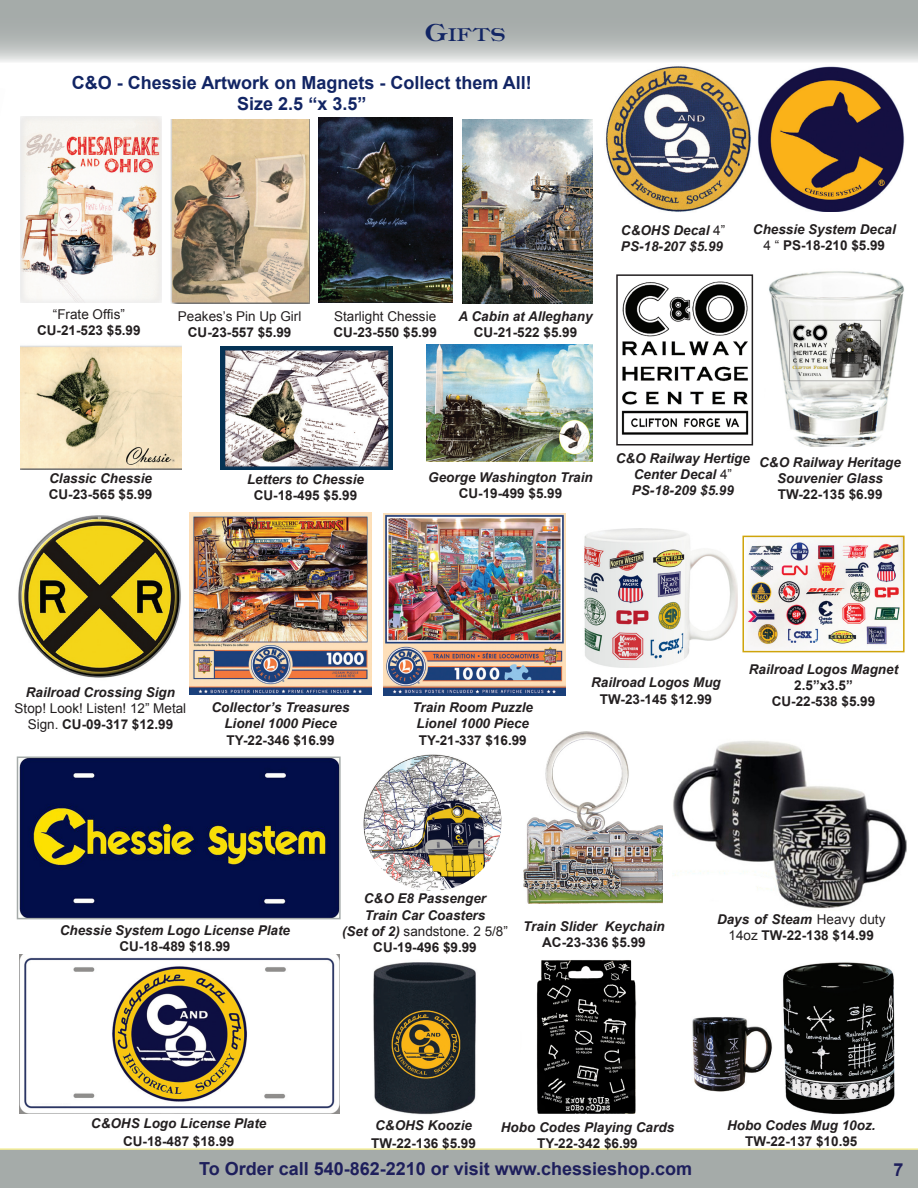
<style>
.page{position:relative;width:918px;height:1188px;background:#fff}
.page>*{position:absolute;margin:0;border:0;box-sizing:border-box;transform-origin:0 0}
.t1{font:25.5px "Chesapeake Roman";color:#122564}
.t2{font:700 18px/21.6px "Arial";color:#122564;text-align:center}
.t3{font:700 18px "Arial";color:#1e1f5c}
.t4{font:italic 700 13.5px/16.2px "Arial";color:#231f20;text-align:center}
.t5{font:700 13.5px/16.2px "Arial";color:#231f20;text-align:center}
.t6{font:13.5px/16.2px "Arial";color:#231f20;text-align:center}
.s1{font-weight:400;font-style:normal}
.s2{font-style:normal}
.s3{font-weight:700}
.s4{font-style:italic}
.s5{font-weight:400}
</style>
<div class="page">
<div style="left:0;top:1148px;width:918px;height:40px;background:#a5aba9"></div>
<svg style="left:0;top:0;width:918px;height:62px;background:#b4b9b8"></svg>
<img style="left:21px;top:116px;width:140px;height:187px">
<img style="left:462px;top:120px;width:130px;height:183px">
<img style="left:606px;top:66px;width:145px;height:146px">
<img style="left:758px;top:66px;width:147px;height:145px">
<img style="left:20px;top:955px;width:320px;height:158px">
<img style="left:673px;top:741px;width:234px;height:168px">
<img style="left:692px;top:962px;width:203px;height:152px">
<img style="left:373px;top:962px;width:103px;height:153px">
<img style="left:769px;top:271px;width:135px;height:176px">
<img style="left:621px;top:281px;width:128px;height:154px">
<div style="left:616px;top:274px;width:137px;height:172px;border:2px solid #231f20"></div>
<img style="left:318px;top:118px;width:134px;height:185px">
<img style="left:171px;top:119px;width:139px;height:185px">
<img style="left:523px;top:731px;width:140px;height:172px">
<img style="left:18px;top:515px;width:163px;height:163px">
<img style="left:426px;top:345px;width:166px;height:116px">
<img style="left:21px;top:345px;width:161px;height:125px">
<img style="left:220px;top:346px;width:173px;height:123px">
<img style="left:537px;top:960px;width:100px;height:154px">
<img style="left:584px;top:528px;width:154px;height:140px">
<img style="left:383px;top:513px;width:182px;height:182px">
<img style="left:189px;top:513px;width:183px;height:181px">
<img style="left:747px;top:539px;width:155px;height:110px">
<div style="left:742px;top:536px;width:163px;height:116px;border:2px solid #cfa40b"></div>
<img style="left:363px;top:752px;width:138px;height:139px;border-radius:69px">
<img style="left:20px;top:760px;width:318px;height:156px">
<div style="left:17px;top:757px;width:324px;height:162px;border:2px solid #a5aba9"></div>
<h1 class="t1" style="left:425px;top:22px;width:81px">Gifts</h1>
<h2 class="t2" style="left:72px;top:72px;width:461px">C&amp;O - Chessie Artwork on Magnets - Collect them All!<br>Size 2.5 “x 3.5”</h2>
<p class="t6" style="left:53px;top:306px;width:74px">“Frate Offis”</p>
<p class="t5" style="left:37px;top:323px;width:105px">CU-21-523 $5.99</p>
<p class="t6" style="left:178px;top:308px;width:125px">Peakes’s Pin Up Girl</p>
<p class="t5" style="left:188px;top:324px;width:105px">CU-23-557 $5.99</p>
<p class="t6" style="left:334px;top:308px;width:104px">Starlight Chessie</p>
<p class="t5" style="left:333px;top:324px;width:105px">CU-23-550 $5.99</p>
<p class="t4" style="left:459px;top:308px;width:136px">A Cabin at Alleghany</p>
<p class="t5" style="left:474px;top:324px;width:105px">CU-21-522 $5.99</p>
<p class="t4" style="left:621px;top:222px;width:106px;text-align:left">C&amp;OHS Decal <span class="s1">4”<br></span>PS-18-207 $5.99</p>
<p class="t4" style="left:753px;top:222px;width:144px">Chessie System Decal<br><span class="s1">4 “</span> <span class="s2">PS-18-210 $5.99</span></p>
<p class="t4" style="left:49px;top:471px;width:104px">Classic Chessie</p>
<p class="t5" style="left:49px;top:487px;width:105px">CU-23-565 $5.99</p>
<p class="t4" style="left:247px;top:472px;width:119px">Letters to Chessie</p>
<p class="t5" style="left:254px;top:488px;width:105px">CU-18-495 $5.99</p>
<p class="t4" style="left:428px;top:469px;width:166px">George Washington Train</p>
<p class="t5" style="left:459px;top:485px;width:105px">CU-19-499 $5.99</p>
<p class="t4" style="left:616px;top:451px;width:136px">C&amp;O Railway Hertige<br>Center Decal <span class="s1">4”<br></span>PS-18-209 $5.99</p>
<p class="t4" style="left:759px;top:455px;width:143px">C&amp;O Railway Heritage<br>Souvenier Glass</p>
<p class="t5" style="left:778px;top:487px;width:106px">TW-22-135 $6.99</p>
<p class="t4" style="left:26px;top:685px;width:151px">Railroad Crossing Sign</p>
<p class="t6" style="left:15px;top:700px;width:173px">Stop! Look! Listen! 12” Metal<br>Sign. <span class="s3">CU-09-317 $12.99</span></p>
<p class="t4" style="left:212px;top:700px;width:140px">Collector’s Treasures<br>Lionel 1000 Piece</p>
<p class="t5" style="left:227px;top:732px;width:110px">TY-22-346 $16.99</p>
<p class="t4" style="left:413px;top:700px;width:122px;text-align:left">Train Room Puzzle<br>Lionel 1000 Piece</p>
<p class="t5" style="left:419px;top:732px;width:110px">TY-21-337 $16.99</p>
<p class="t4" style="left:591px;top:675px;width:131px">Railroad Logos Mug</p>
<p class="t5" style="left:600px;top:691px;width:114px">TW-23-145 $12.99</p>
<p class="t4" style="left:749px;top:662px;width:151px">Railroad Logos Magnet</p>
<p class="t5" style="left:772px;top:678px;width:105px">2.5”x3.5”<br>CU-22-538 $5.99</p>
<p class="t4" style="left:60px;top:923px;width:232px">Chessie System Logo License Plate</p>
<p class="t5" style="left:119px;top:939px;width:113px">CU-18-489 $18.99</p>
<p class="t4" style="left:342px;top:891px;width:167px">C&amp;O E8 Passenger<br>Train Car Coasters<br>(Set of 2) <span class="s1">sandstone. 2 5/8”<br></span><span class="s2">CU-19-496 $9.99</span></p>
<p class="t4" style="left:523px;top:918px;width:143px">Train Slider Keychain</p>
<p class="t5" style="left:542px;top:934px;width:105px">AC-23-336 $5.99</p>
<p class="t5" style="left:717px;top:912px;width:170px"><span class="s4">Days of Steam</span> <span class="s5">Heavy duty<br>14oz</span> TW-22-138 $14.99</p>
<p class="t4" style="left:91px;top:1115px;width:177px">C&amp;OHS Logo License Plate</p>
<p class="t5" style="left:123px;top:1133px;width:113px">CU-18-487 $18.99</p>
<p class="t4" style="left:375px;top:1118px;width:98px">C&amp;OHS Koozie</p>
<p class="t5" style="left:371px;top:1136px;width:106px">TW-22-136 $5.99</p>
<p class="t4" style="left:501px;top:1119px;width:175px">Hobo Codes Playing Cards</p>
<p class="t5" style="left:537px;top:1136px;width:102px">TY-22-342 $6.99</p>
<p class="t4" style="left:727px;top:1118px;width:150px">Hobo Codes Mug 10oz.</p>
<p class="t5" style="left:745px;top:1134px;width:114px">TW-22-137 $10.95</p>
<h2 class="t3" style="left:199px;top:1157px;width:495px">To Order call 540-862-2210 or visit www.chessieshop.com</h2>
<h2 class="t3" style="left:894px;top:1157px;width:12px">7</h2>
</div>
